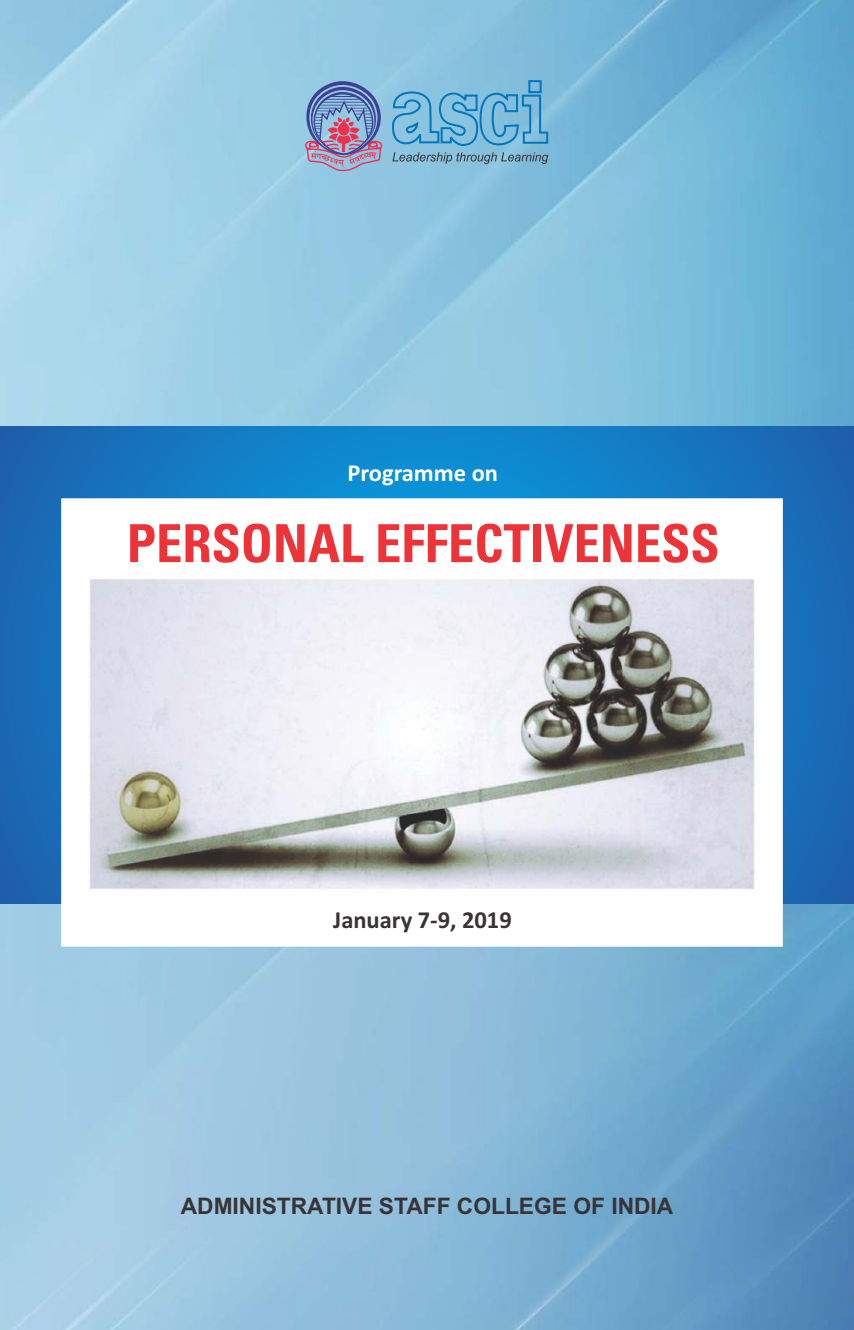
<style>
.page{position:relative;width:854px;height:1330px;background:#fff}
.page>*{position:absolute;margin:0;border:0;box-sizing:border-box;transform-origin:0 0}
.t1{font:700 condensed 52.5px "Univers";color:#ed3338}
.t2{font:700 24.5px "Calibri";color:#383336}
.t3{font:700 24.5px "Calibri";color:#fff}
.t4{font:700 22.75px "Arial";color:#383336}
</style>
<div class="page">
<img style="left:0;top:0;width:853px;height:1329px">
<svg style="left:0;top:427px;width:853px;height:476px;background:#1974bc"></svg>
<svg style="left:301px;top:80px;width:248px;height:91px;background:#7caacd"></svg>
<div style="left:61px;top:498px;width:721px;height:448px;background:#fff;border:2px solid #fff"></div>
<img style="left:89px;top:579px;width:666px;height:311px">
<p class="t3" style="left:347px;top:462px;width:152px">Programme on</p>
<h1 class="t1" style="left:127px;top:523px;width:594px">PERSONAL EFFECTIVENESS</h1>
<p class="t2" style="left:333px;top:909px;width:180px">January 7-9, 2019</p>
<p class="t4" style="left:181px;top:1197px;width:494px">ADMINISTRATIVE STAFF COLLEGE OF INDIA</p>
</div>
